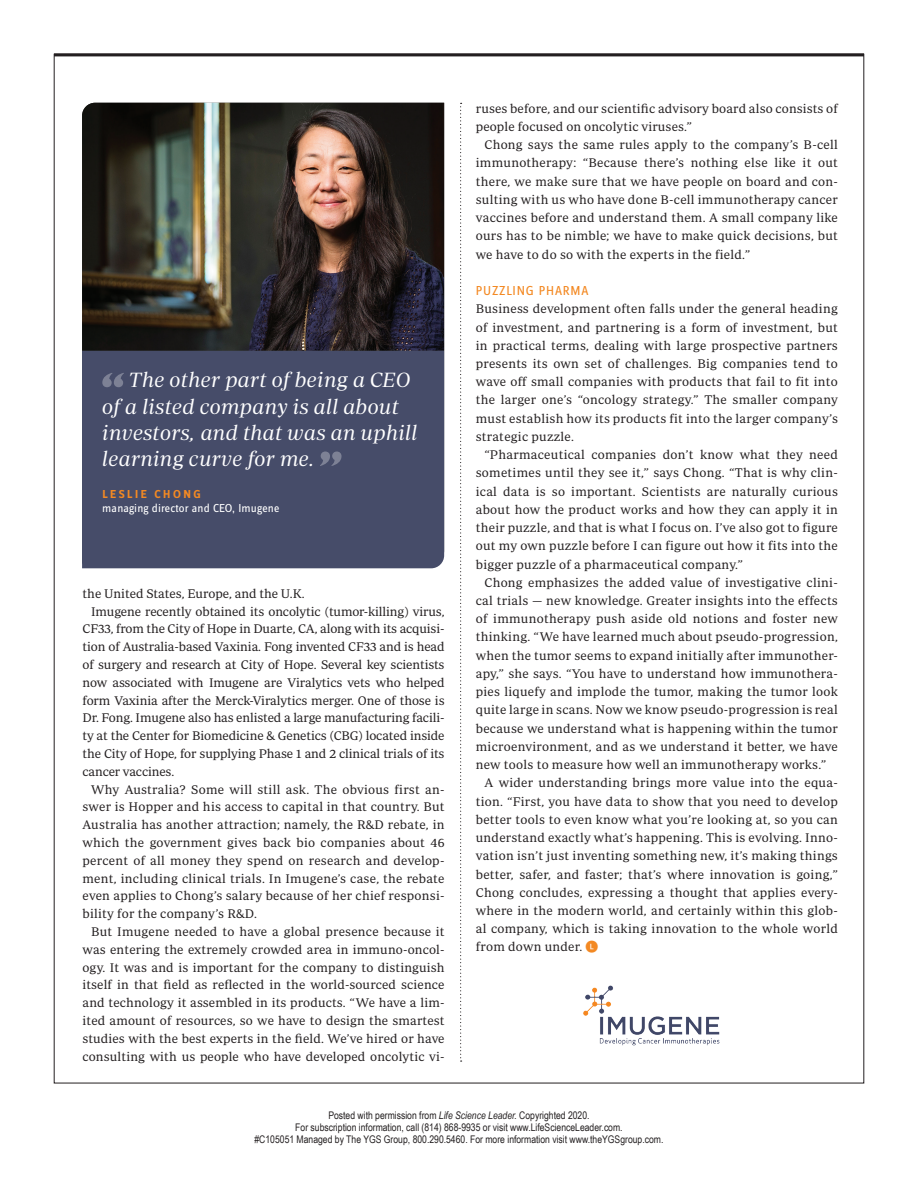
<style>
.page{position:relative;width:918px;height:1188px;background:#fff}
.page>*{position:absolute;margin:0;border:0;box-sizing:border-box;transform-origin:0 0}
.t1{font:21px/26.2px "Periodico Display Lg It";letter-spacing:.02em;color:#fff}
.t2{font:13.5px "Zine Sans Display OT";letter-spacing:.06em;color:#f38923}
.t3{font:12.75px/18.3px "Periodico Text Lg";letter-spacing:.015em;color:#231f20;text-align:justify}
.t4{font:12.75px "Periodico Text Lg";letter-spacing:-.01em;color:#231f20}
.t5{font:12px "Zine Sans Display OT";letter-spacing:.01em;color:#fff}
.t6{font:700 12px "Zine Sans Display OT";letter-spacing:.21em;color:#f38923}
.t7{font:10.5px/12px "Arial Narrow";color:#231f20;text-align:center}
.s1{font-family:"Whitney Index Black Rd Md";color:#f38923}
.s2{font-style:italic}
</style>
<div class="page">
<svg style="left:460px;top:103px;width:2px;height:959px"></svg>
<div style="left:82px;top:351px;width:362px;height:217px;background:#464c69"></div>
<svg style="left:102px;top:373px;width:22px;height:14px"></svg>
<svg style="left:320px;top:452px;width:22px;height:14px"></svg>
<img style="left:82px;top:103px;width:362px;height:248px">
<img style="left:583px;top:985px;width:137px;height:61px">
<hr style="left:54px;top:53px;width:810px;height:3px;background:#231f20">
<h1 class="t1" style="left:102px;top:367px;width:316px;text-indent:27px">The other part of being a CEO of a listed company is all about investors, and that was an uphill learning curve for me.</h1>
<p class="t6" style="left:102px;top:486px;width:100px">LESLIE CHONG</p>
<p class="t5" style="left:102px;top:501px;width:178px">managing director and CEO, Imugene</p>
<p class="t3" style="left:83px;top:584px;width:224px">the United States, Europe, and the U.K.</p>
<p class="t4" style="left:91px;top:604px;width:355px">Imugene recently obtained its oncolytic (tumor-killing) virus,</p>
<p class="t4" style="left:83px;top:622px;width:364px">CF33, from the City of Hope in Duarte, CA, along with its acquisi-</p>
<p class="t4" style="left:83px;top:640px;width:364px">tion of Australia-based Vaxinia. Fong invented CF33 and is head</p>
<p class="t4" style="left:83px;top:658px;width:364px">of surgery and research at City of Hope. Several key scientists</p>
<p class="t4" style="left:83px;top:675px;width:364px">now associated with Imugene are Viralytics vets who helped</p>
<p class="t4" style="left:83px;top:693px;width:364px">form Vaxinia after the Merck-Viralytics merger. One of those is</p>
<p class="t4" style="left:83px;top:711px;width:364px">Dr. Fong. Imugene also has enlisted a large manufacturing facili-</p>
<p class="t4" style="left:83px;top:729px;width:364px">ty at the Center for Biomedicine &amp; Genetics (CBG) located inside</p>
<p class="t4" style="left:83px;top:747px;width:364px">the City of Hope, for supplying Phase 1 and 2 clinical trials of its</p>
<p class="t4" style="left:83px;top:764px;width:93px">cancer vaccines.</p>
<p class="t3" style="left:91px;top:780px;width:355px">Why Australia? Some will still ask. The obvious first an-</p>
<p class="t3" style="left:83px;top:798px;width:364px">swer is Hopper and his access to capital in that country. But</p>
<p class="t3" style="left:83px;top:816px;width:364px">Australia has another attraction; namely, the R&amp;D rebate, in</p>
<p class="t3" style="left:83px;top:833px;width:364px">which the government gives back bio companies about 46</p>
<p class="t3" style="left:83px;top:851px;width:364px">percent of all money they spend on research and develop-</p>
<p class="t3" style="left:83px;top:869px;width:364px">ment, including clinical trials. In Imugene’s case, the rebate</p>
<p class="t3" style="left:83px;top:887px;width:364px">even applies to Chong’s salary because of her chief responsi-</p>
<p class="t3" style="left:83px;top:904px;width:176px">bility for the company’s R&amp;D.</p>
<p class="t3" style="left:91px;top:922px;width:355px">But Imugene needed to have a global presence because it</p>
<p class="t3" style="left:83px;top:940px;width:364px">was entering the extremely crowded area in immuno-oncol-</p>
<p class="t3" style="left:83px;top:958px;width:364px">ogy. It was and is important for the company to distinguish</p>
<p class="t3" style="left:83px;top:976px;width:364px">itself in that field as reflected in the world-sourced science</p>
<p class="t3" style="left:83px;top:993px;width:364px">and technology it assembled in its products. “We have a lim-</p>
<p class="t3" style="left:83px;top:1011px;width:364px">ited amount of resources, so we have to design the smartest</p>
<p class="t3" style="left:83px;top:1029px;width:364px">studies with the best experts in the field. We’ve hired or have</p>
<p class="t3" style="left:83px;top:1047px;width:364px">consulting with us people who have developed oncolytic vi-</p>
<p class="t3" style="left:476px;top:99px;width:364px">ruses before, and our scientific advisory board also consists of people focused on oncolytic viruses.”</p>
<p class="t3" style="left:476px;top:135px;width:364px;text-indent:9px">Chong says the same rules apply to the company’s B-cell immunotherapy: “Because there’s nothing else like it out there, we make sure that we have people on board and con&shy;sulting with us who have done B-cell immunotherapy cancer vaccines before and understand them. A small company like ours has to be nimble; we have to make quick decisions, but we have to do so with the experts in the field.”</p>
<p class="t2" style="left:476px;top:283px;width:114px">PUZZLING PHARMA</p>
<p class="t3" style="left:476px;top:300px;width:364px">Business development often falls under the general heading of investment, and partnering is a form of investment, but in practical terms, dealing with large prospective partners presents its own set of challenges. Big companies tend to wave off small companies with products that fail to fit into the larger one’s “oncology strategy.” The smaller company must establish how its products fit into the larger company’s strategic puzzle.</p>
<p class="t3" style="left:476px;top:445px;width:364px;text-indent:9px">“Pharmaceutical companies don’t know what they need sometimes until they see it,” says Chong. “That is why clin&shy;ical data is so important. Scientists are naturally curious about how the product works and how they can apply it in their puzzle, and that is what I focus on. I’ve also got to figure out my own puzzle before I can figure out how it fits into the bigger puzzle of a pharmaceutical company.”</p>
<p class="t3" style="left:484px;top:573px;width:355px">Chong emphasizes the added value of investigative clini-</p>
<p class="t3" style="left:476px;top:591px;width:364px">cal trials — new knowledge. Greater insights into the effects</p>
<p class="t3" style="left:476px;top:610px;width:364px">of immunotherapy push aside old notions and foster new</p>
<p class="t3" style="left:476px;top:628px;width:364px">thinking. “We have learned much about pseudo-progression,</p>
<p class="t3" style="left:476px;top:646px;width:364px">when the tumor seems to expand initially after immunother-</p>
<p class="t3" style="left:476px;top:664px;width:364px">apy,” she says. “You have to understand how immunothera-</p>
<p class="t3" style="left:476px;top:682px;width:364px">pies liquefy and implode the tumor, making the tumor look</p>
<p class="t3" style="left:476px;top:701px;width:364px">quite large in scans. Now we know pseudo-progression is real</p>
<p class="t3" style="left:476px;top:719px;width:364px">because we understand what is happening within the tumor</p>
<p class="t3" style="left:476px;top:737px;width:364px">microenvironment, and as we understand it better, we have</p>
<p class="t3" style="left:476px;top:755px;width:352px">new tools to measure how well an immunotherapy works.”</p>
<p class="t3" style="left:484px;top:774px;width:355px">A wider understanding brings more value into the equa-</p>
<p class="t3" style="left:476px;top:792px;width:364px">tion. “First, you have data to show that you need to develop</p>
<p class="t3" style="left:476px;top:810px;width:364px">better tools to even know what you’re looking at, so you can</p>
<p class="t3" style="left:476px;top:828px;width:364px">understand exactly what’s happening. This is evolving. Inno-</p>
<p class="t3" style="left:476px;top:847px;width:364px">vation isn’t just inventing something new, it’s making things</p>
<p class="t3" style="left:476px;top:865px;width:364px">better, safer, and faster; that’s where innovation is going,”</p>
<p class="t3" style="left:476px;top:883px;width:364px">Chong concludes, expressing a thought that applies every-</p>
<p class="t3" style="left:476px;top:901px;width:364px">where in the modern world, and certainly within this glob-</p>
<p class="t3" style="left:476px;top:919px;width:364px">al company, which is taking innovation to the whole world</p>
<p class="t3" style="left:476px;top:938px;width:124px">from down under. <span class="s1">L</span></p>
<p class="t7" style="left:255px;top:1109px;width:410px">Posted with permission from <span class="s2">Life Science Leader.</span> Copyrighted 2020.<br>For subscription information, call (814) 868-9935 or visit www.LifeScienceLeader.com.<br>#C105051 Managed by The YGS Group, 800.290.5460. For more information visit www.theYGSgroup.com.</p>
</div>
